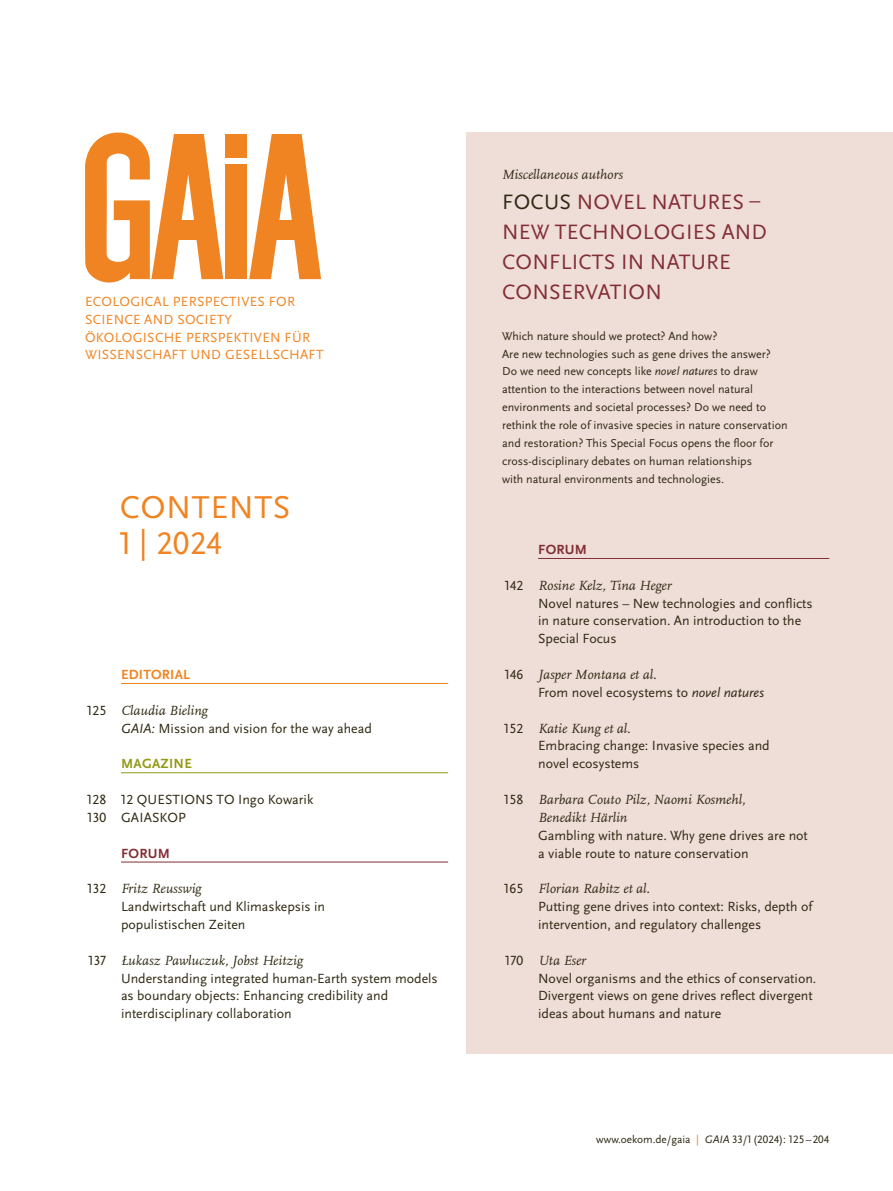
<style>
.page{position:relative;width:893px;height:1191px;background:#fff}
.page>*{position:absolute;margin:0;border:0;box-sizing:border-box;transform-origin:0 0}
.t1{font:33px "Scala Sans Pro";letter-spacing:.02em;color:#f18422}
.t2{font:21.75px/30px "Scala Sans Pro";letter-spacing:.01em;color:#822e35}
.Inh_Artikel{font:13.8px/17.9px "Scala Sans Pro";color:#2f2912}
.t3{font:italic 13.8px/17.9px "Scala Pro";color:#2f2912}
.t4{font:13.8px/17.9px "Scala Sans Pro";letter-spacing:.02em;color:#f18422}
.Inh_Rubrik{font:700 13.8px "Scala Sans Pro";letter-spacing:.02em;color:#822e35}
.Inh_Rubrik-2{font:700 13.8px "Scala Sans Pro";letter-spacing:.02em;color:#f18422}
.Inh_Rubrik-3{font:700 13.8px "Scala Sans Pro";letter-spacing:.02em;color:#939a15}
.Abstract{font:12px/17.9px "Scala Sans Pro";color:#2f2912}
.t5{font:11.25px "Scala Sans Pro";color:#2f2912}
.s1{font-family:"Scala Pro";font-style:italic}
.s2{font-style:italic}
.s3{font-family:"Scala Sans Pro";font-style:normal}
.s4{color:#2f2912}
.s5{color:#f18422}
</style>
<div class="page">
<div style="left:466px;top:132px;width:427px;height:922px;background:#efddd8"></div>
<hr style="left:121px;top:683px;width:327px;height:1px;background:#f18422">
<hr style="left:121px;top:772px;width:327px;height:1px;background:#939a15">
<hr style="left:121px;top:861px;width:327px;height:1px;background:#822e35">
<hr style="left:538px;top:558px;width:291px;height:1px;background:#822e35">
<div style="left:225px;top:134px;width:22px;height:23px;background:#f18422"></div>
<div style="left:225px;top:165px;width:22px;height:114px;background:#f18422"></div>
<svg style="left:85px;top:132px;width:138px;height:150px"></svg>
<svg style="left:249px;top:134px;width:72px;height:145px"></svg>
<div style="left:276px;top:221px;width:19px;height:19px;background:#f18422"></div>
<div style="left:85px;top:200px;width:22px;height:40px;background:#f18422"></div>
<p class="t4" style="left:85px;top:292px;width:212px">ECOLOGICAL PERSPECTIVES FOR<br>SCIENCE AND SOCIETY</p>
<p class="t4" style="left:85px;top:328px;width:240px">ÖKOLOGISCHE PERSPEKTIVEN FÜR<br>WISSENSCHAFT UND GESELLSCHAFT</p>
<p class="t1" style="left:120px;top:488px;width:172px">CONTENTS</p>
<p class="t1" style="left:120px;top:524px;width:104px">1 | 2024</p>
<h3 class="Inh_Rubrik-2" style="left:121px;top:666px;width:71px">EDITORIAL</h3>
<p class="Inh_Artikel" style="left:121px;top:701px;width:252px;text-indent:-34px">125 <span class="s1">Claudia Bieling<br></span><span class="s2">GAIA:</span> Mission and vision for the way ahead</p>
<h3 class="Inh_Rubrik-3" style="left:121px;top:756px;width:72px">MAGAZINE</h3>
<p class="Inh_Artikel" style="left:87px;top:790px;width:228px">128 12 QUESTIONS TO Ingo Kowarik</p>
<p class="Inh_Artikel" style="left:88px;top:808px;width:100px">130 GAIASKOP</p>
<h3 class="Inh_Rubrik" style="left:121px;top:845px;width:50px">FORUM</h3>
<p class="t3" style="left:88px;top:880px;width:115px"><span class="s3">132</span> Fritz Reusswig</p>
<h3 class="Inh_Artikel" style="left:121px;top:897px;width:206px">Landwirtschaft und Klimaskepsis in</h3>
<h3 class="Inh_Artikel" style="left:121px;top:915px;width:126px">populistischen Zeiten</h3>
<p class="t3" style="left:88px;top:951px;width:216px"><span class="s3">137</span> Łukasz Pawluczuk, Jobst Heitzig</p>
<h3 class="Inh_Artikel" style="left:121px;top:969px;width:318px">Understanding integrated human-Earth system models as boundary objects: Enhancing credibility and interdisciplinary collaboration</h3>
<p class="t3" style="left:502px;top:166px;width:122px">Miscellaneous authors</p>
<p class="t2" style="left:502px;top:187px;width:266px"><span class="s4">FOCUS</span> NOVEL NATURES –<br>NEW TECHNOLOGIES AND<br>CONFLICTS IN NATURE<br>CONSERVATION</p>
<p class="Abstract" style="left:502px;top:327px;width:287px">Which nature should we protect? And how?<br>Are new technologies such as gene drives the answer?<br>Do we need new concepts like <span class="s2">novel natures</span> to draw attention to the interactions between novel natural environments and societal processes? Do we need to rethink the role of invasive species in nature conservation and restoration? This Special Focus opens the floor for cross-disciplinary debates on human relationships<br>with natural environments and technologies.</p>
<h3 class="Inh_Rubrik" style="left:538px;top:541px;width:50px">FORUM</h3>
<p class="t3" style="left:505px;top:576px;width:168px"><span class="s3">142</span> Rosine Kelz, Tina Heger</p>
<h3 class="Inh_Artikel" style="left:538px;top:594px;width:276px">Novel natures – New technologies and conflicts in nature conservation. An introduction to the<br>Special Focus</h3>
<p class="t3" style="left:505px;top:665px;width:153px"><span class="s3">146</span> Jasper Montana et al.</p>
<h3 class="Inh_Artikel" style="left:538px;top:683px;width:228px">From novel ecosystems to <span class="s2">novel natures</span></h3>
<p class="t3" style="left:504px;top:719px;width:128px"><span class="s3">152</span> Katie Kung et al.</p>
<h3 class="Inh_Artikel" style="left:538px;top:737px;width:233px">Embracing change: Invasive species and novel ecosystems</h3>
<p class="t3" style="left:538px;top:790px;width:209px;text-indent:-34px"><span class="s3">158</span> Barbara Couto Pilz, Naomi Kosmehl,<br>Benedikt Härlin</p>
<h3 class="Inh_Artikel" style="left:538px;top:826px;width:271px">Gambling with nature. Why gene drives are not a viable route to nature conservation</h3>
<p class="t3" style="left:504px;top:880px;width:147px"><span class="s3">165</span> Florian Rabitz et al.</p>
<h3 class="Inh_Artikel" style="left:538px;top:897px;width:276px">Putting gene drives into context: Risks, depth of intervention, and regulatory challenges</h3>
<p class="t3" style="left:505px;top:951px;width:83px"><span class="s3">170</span> Uta Eser</p>
<h3 class="Inh_Artikel" style="left:538px;top:969px;width:280px">Novel organisms and the ethics of conservation.<br>Divergent views on gene drives reflect divergent ideas about humans and nature</h3>
<p class="t5" style="left:596px;top:1133px;width:234px">www.oekom.de/gaia <span class="s5">|</span> <span class="s2">GAIA</span> 33/1(2024): 125–204</p>
</div>
